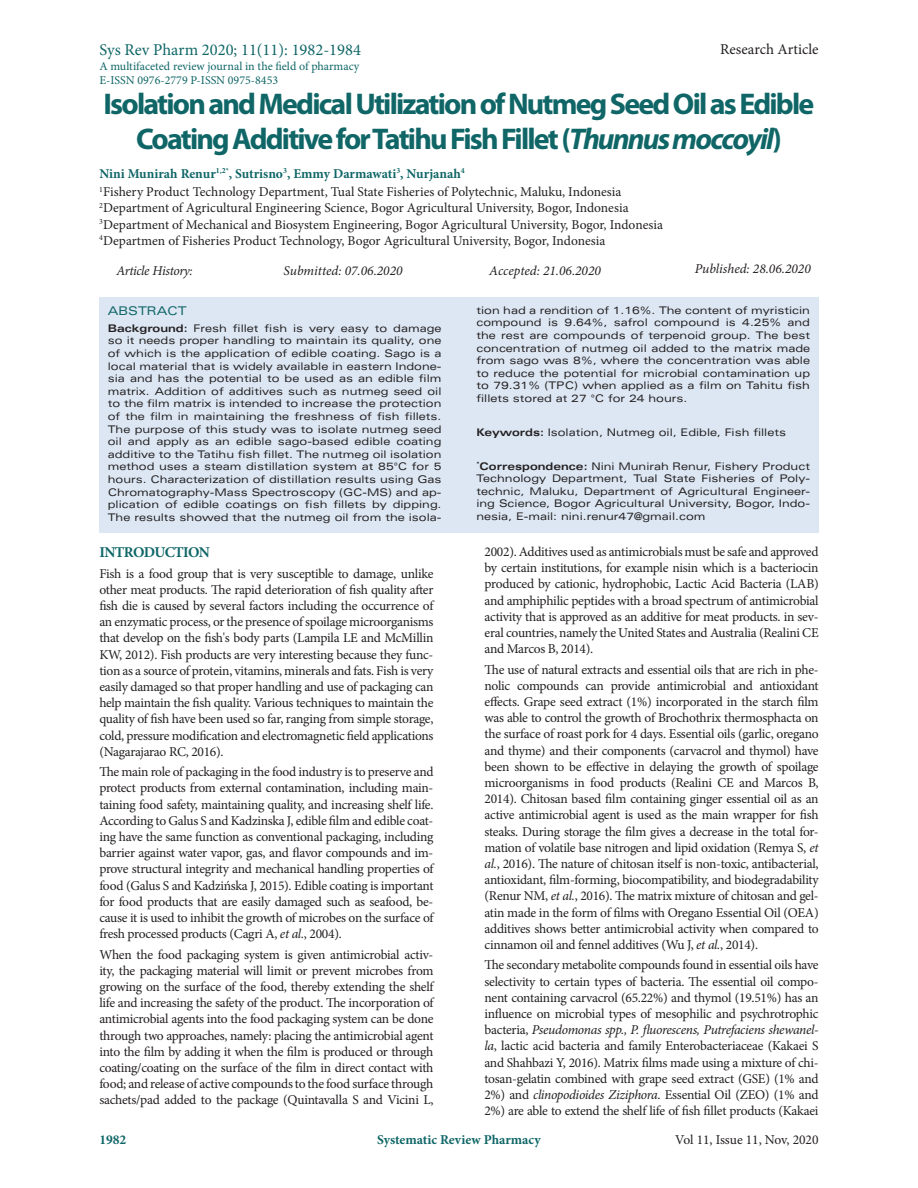
<style>
.page{position:relative;width:918px;height:1188px;background:#fff}
.page>*{position:absolute;margin:0;border:0;box-sizing:border-box;transform-origin:0 0}
.t1{font:700 30px/35.4px "Myriad Pro";letter-spacing:-.06em;color:#106667;text-align:center}
.t2{font:16.5px "Minion Pro";color:#106667}
.t3{font:15px "Minion Pro";color:#231f20}
.t4{font:700 15px "Minion Pro";letter-spacing:-.04em;color:#106667}
.t5{font:13.5px/16.2px "Minion Pro";letter-spacing:-.01em;color:#231f20;text-align:justify}
.t6{font:italic 13.5px "Minion Pro";color:#231f20}
.t7{font:700 13.5px "Minion Pro";color:#106667}
.t8{font:italic 13.5px "Minion Pro";letter-spacing:-.03em;color:#231f20}
.t9{font:12px/14.4px "Minion Pro";color:#106667}
.t10{font:expanded 12px "Univers LT Std";color:#106667}
.t11{font:expanded 10.5px/12.6px "Univers LT Std";color:#231f20;text-align:justify}
.s1{font-style:italic}
.s2{font-weight:700;color:#106667}
.s3{font-weight:700}
</style>
<div class="page">
<div style="left:99px;top:297px;width:720px;height:235px;background:#dce7f3"></div>
<p class="t2" style="left:99px;top:39px;width:263px">Sys Rev Pharm 2020; 11(11): 1982-1984</p>
<p class="t9" style="left:99px;top:59px;width:262px">A multifaceted review journal in the field of pharmacy<br>E-ISSN 0976-2779 P-ISSN 0975-8453</p>
<p class="t3" style="left:720px;top:39px;width:100px">Research Article</p>
<h1 class="t1" style="left:104px;top:85px;width:712px">Isolation and Medical Utilization of Nutmeg Seed Oil as Edible<br>Coating Additive for Tatihu Fish Fillet (<span class="s1">Thunnus moccoyil</span>)</h1>
<p class="t5" style="left:99px;top:165px;width:524px;line-height:18.3px"><span class="s2">Nini Munirah Renur</span><sup>1,2*</sup><span class="s2">, Sutrisno</span><sup>3</sup><span class="s2">, Emmy Darmawati</span><sup>3</sup><span class="s2">, Nurjanah</span><sup>4<br></sup><sup>1</sup>Fishery Product Technology Department, Tual State Fisheries of Polytechnic, Maluku, Indonesia</p>
<p class="t5" style="left:99px;top:200px;width:565px;text-align:left"><sup>2</sup>Department of Agricultural Engineering Science, Bogor Agricultural University, Bogor, Indonesia<br><sup>3</sup>Department of Mechanical and Biosystem Engineering, Bogor Agricultural University, Bogor, Indonesia<br><sup>4</sup>Departmen of Fisheries Product Technology, Bogor Agricultural University, Bogor, Indonesia</p>
<p class="t8" style="left:116px;top:261px;width:78px">Article History:</p>
<p class="t6" style="left:284px;top:261px;width:121px">Submitted: 07.06.2020</p>
<p class="t6" style="left:489px;top:261px;width:113px">Accepted: 21.06.2020</p>
<p class="t6" style="left:695px;top:259px;width:118px">Published: 28.06.2020</p>
<p class="t10" style="left:108px;top:304px;width:80px">ABSTRACT</p>
<p class="t11" style="left:108px;top:322px;width:335px"><span class="s3">Background:</span> Fresh fillet fish is very easy to damage so it needs proper handling to maintain its quality, one of which is the application of edible coating. Sago is a local material that is widely available in eastern Indone&shy;sia and has the potential to be used as an edible film matrix. Addition of additives such as nutmeg seed oil to the film matrix is intended to increase the protection of the film in maintaining the freshness of fish fillets.<br>The purpose of this study was to isolate nutmeg seed oil and apply as an edible sago-based edible coating additive to the Tatihu fish fillet. The nutmeg oil isolation method uses a steam distillation system at 85°C for 5 hours. Characterization of distillation results using Gas Chromatography-Mass Spectroscopy (GC-MS) and ap&shy;plication of edible coatings on fish fillets by dipping.<br>The results showed that the nutmeg oil from the isola-</p>
<p class="t4" style="left:99px;top:542px;width:112px">INTRODUCTION</p>
<p class="t5" style="left:99px;top:565px;width:336px">Fish is a food group that is very susceptible to damage, unlike other meat products. The rapid deterioration of fish quality after fish die is caused by several factors including the occurrence of an enzymatic process, or the presence of spoilage microorganisms that develop on the fish's body parts (Lampila LE and McMillin KW, 2012). Fish products are very interesting because they func&shy;tion as a source of protein, vitamins, minerals and fats. Fish is very easily damaged so that proper handling and use of packaging can help maintain the fish quality. Various techniques to maintain the quality of fish have been used so far, ranging from simple storage, cold, pressure modification and electromagnetic field applications (Nagarajarao RC, 2016).</p>
<p class="t5" style="left:99px;top:764px;width:336px">The main role of packaging in the food industry is to preserve and protect products from external contamination, including main&shy;taining food safety, maintaining quality, and increasing shelf life.<br>According to Galus S and Kadzinska J, edible film and edible coat&shy;ing have the same function as conventional packaging, including barrier against water vapor, gas, and flavor compounds and im&shy;prove structural integrity and mechanical handling properties of food (Galus S and Kadzińska J, 2015). Edible coating is important for food products that are easily damaged such as seafood, be&shy;cause it is used to inhibit the growth of microbes on the surface of fresh processed products (Cagri A, <span class="s1">et al.</span>, 2004).</p>
<p class="t5" style="left:99px;top:946px;width:336px">When the food packaging system is given antimicrobial activ&shy;ity, the packaging material will limit or prevent microbes from growing on the surface of the food, thereby extending the shelf life and increasing the safety of the product. The incorporation of antimicrobial agents into the food packaging system can be done through two approaches, namely: placing the antimicrobial agent into the film by adding it when the film is produced or through coating/coating on the surface of the film in direct contact with food; and release of active compounds to the food surface through sachets/pad added to the package (Quintavalla S and Vicini L,</p>
<p class="t11" style="left:476px;top:304px;width:335px">tion had a rendition of 1.16%. The content of myristicin compound is 9.64%, safrol compound is 4.25% and the rest are compounds of terpenoid group. The best concentration of nutmeg oil added to the matrix made from sago was 8%, where the concentration was able to reduce the potential for microbial contamination up to 79.31% (TPC) when applied as a film on Tahitu fish fillets stored at 27 °C for 24 hours.</p>
<p class="t11" style="left:476px;top:426px;width:311px"><span class="s3">Keywords:</span> Isolation, Nutmeg oil, Edible, Fish fillets</p>
<p class="t11" style="left:476px;top:459px;width:335px"><sup>*</sup><span class="s3">Correspondence:</span> Nini Munirah Renur, Fishery Product Technology Department, Tual State Fisheries of Poly&shy;technic, Maluku, Department of Agricultural Engineer&shy;ing Science, Bogor Agricultural University, Bogor, Indo&shy;nesia, E-mail: nini.renur47@gmail.com</p>
<p class="t5" style="left:485px;top:544px;width:336px">2002). Additives used as antimicrobials must be safe and approved by certain institutions, for example nisin which is a bacteriocin produced by cationic, hydrophobic, Lactic Acid Bacteria (LAB) and amphiphilic peptides with a broad spectrum of antimicrobial activity that is approved as an additive for meat products. in sev&shy;eral countries, namely the United States and Australia (Realini CE and Marcos B, 2014).</p>
<p class="t5" style="left:485px;top:661px;width:336px">The use of natural extracts and essential oils that are rich in phe&shy;nolic compounds can provide antimicrobial and antioxidant effects. Grape seed extract (1%) incorporated in the starch film was able to control the growth of Brochothrix thermosphacta on the surface of roast pork for 4 days. Essential oils (garlic, oregano and thyme) and their components (carvacrol and thymol) have been shown to be effective in delaying the growth of spoilage microorganisms in food products (Realini CE and Marcos B, 2014). Chitosan based film containing ginger essential oil as an active antimicrobial agent is used as the main wrapper for fish steaks. During storage the film gives a decrease in the total for&shy;mation of volatile base nitrogen and lipid oxidation (Remya S, <span class="s1">et al.</span>, 2016). The nature of chitosan itself is non-toxic, antibacterial, antioxidant, film-forming, biocompatibility, and biodegradability (Renur NM, <span class="s1">et al.</span>, 2016). The matrix mixture of chitosan and gel&shy;atin made in the form of films with Oregano Essential Oil (OEA) additives shows better antimicrobial activity when compared to cinnamon oil and fennel additives (Wu J, <span class="s1">et al.</span>, 2014).</p>
<p class="t5" style="left:484px;top:957px;width:336px">The secondary metabolite compounds found in essential oils have selectivity to certain types of bacteria. The essential oil compo&shy;nent containing carvacrol (65.22%) and thymol (19.51%) has an influence on microbial types of mesophilic and psychrotrophic bacteria, <span class="s1">Pseudomonas spp., P. fluorescens, Putrefaciens shewanel&shy;la</span>, lactic acid bacteria and family Enterobacteriaceae (Kakaei S and Shahbazi Y, 2016). Matrix films made using a mixture of chi&shy;tosan-gelatin combined with grape seed extract (GSE) (1% and 2%) and <span class="s1">clinopodioides Ziziphora</span>. Essential Oil (ZEO) (1% and 2%) are able to extend the shelf life of fish fillet products (Kakaei</p>
<p class="t7" style="left:99px;top:1130px;width:28px">1982</p>
<p class="t7" style="left:377px;top:1130px;width:165px">Systematic Review Pharmacy</p>
<p class="t5" style="left:675px;top:1131px;width:145px">Vol 11, Issue 11, Nov, 2020</p>
</div>
